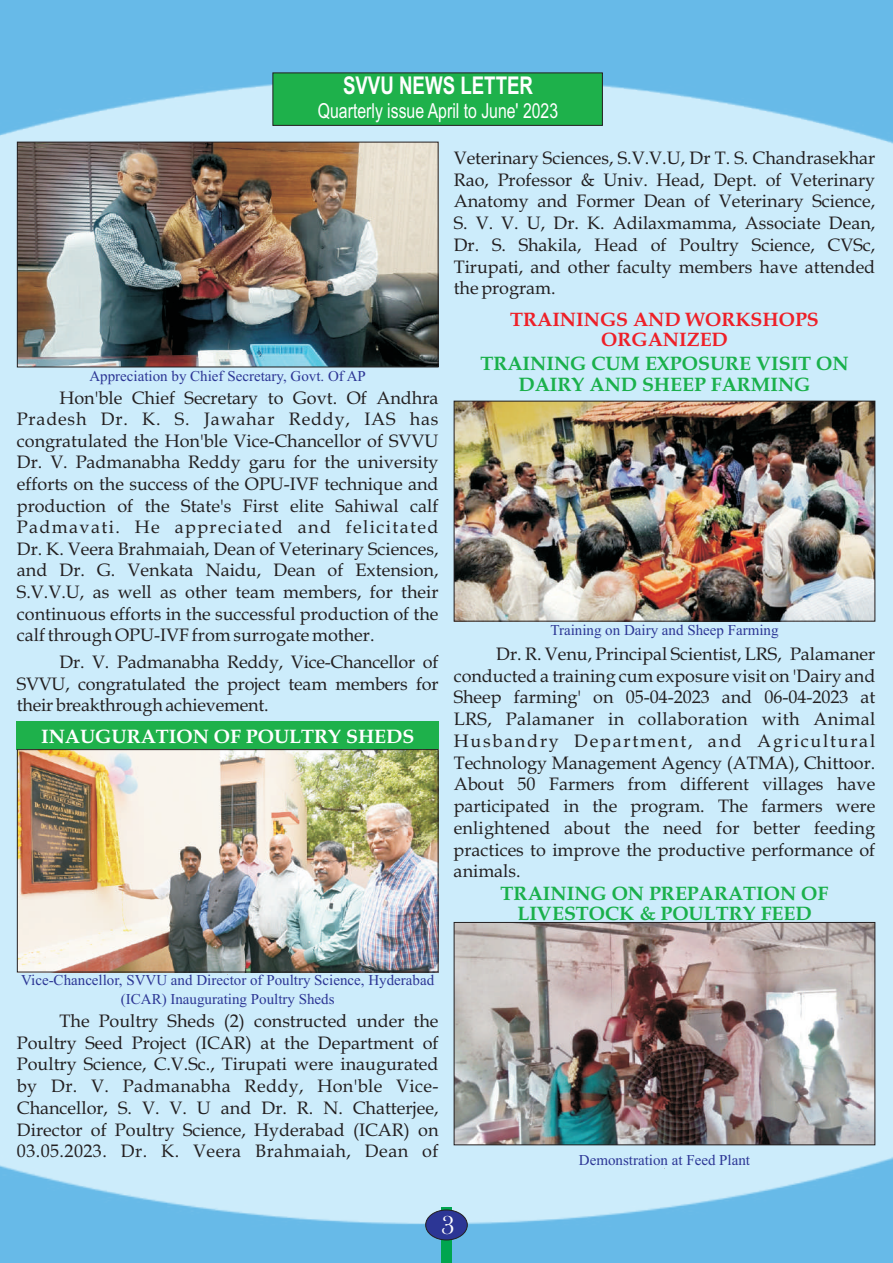
<style>
.page{position:relative;width:893px;height:1263px;background:#fff}
.page>*{position:absolute;margin:0;border:0;box-sizing:border-box;transform-origin:0 0}
.t1{font:27px "Bask Old Face";color:#fff}
.t2{font:700 24.45px "Arial";color:#fff;scale:.76 1}
.t3{font:20.7px "Arial";color:#fff;scale:.76 1}
.t4{font:700 19.5px/20.7px "Book Antiqua";color:#1ab04b;text-align:center}
.t5{font:700 19.5px/20.7px "Book Antiqua";color:#ee2028;text-align:center}
.t6{font:700 19.5px "Book Antiqua";color:#fff}
.t7{font:18px/21.8px "Book Antiqua";color:#231f20;text-align:justify}
.t8{font:15px/19.5px "Times New Roman";color:#2c3695;text-align:center}
</style>
<div class="page">
<img style="left:0;top:0;width:893px;height:1263px">
<div style="left:441px;top:1206px;width:11px;height:57px;background:#00a54f"></div>
<div style="left:425px;top:1210px;width:42px;height:30px;background:#2c3695;border:1px solid #231f20;border-radius:50%"></div>
<div style="left:272px;top:73px;width:331px;height:53px;background:#1eb14b;border:1px solid #231f20"></div>
<img style="left:19px;top:144px;width:417px;height:221px">
<div style="left:17px;top:142px;width:421px;height:225px;border:1px solid #231f20"></div>
<div style="left:17px;top:721px;width:422px;height:28px;background:#1eb14b"></div>
<img style="left:19px;top:751px;width:417px;height:219px">
<div style="left:17px;top:749px;width:421px;height:223px;border:1px solid #231f20"></div>
<img style="left:456px;top:403px;width:417px;height:216px">
<div style="left:454px;top:401px;width:421px;height:220px;border:1px solid #231f20"></div>
<img style="left:456px;top:924px;width:417px;height:219px">
<div style="left:454px;top:922px;width:421px;height:223px;border:1px solid #231f20"></div>
<h2 class="t2" style="left:343px;top:76px;width:251px">SVVU NEWS LETTER</h2>
<p class="t3" style="left:318px;top:103px;width:318px">Quarterly issue April to June' 2023</p>
<p class="t7" style="left:454px;top:149px;width:423px">Veterinary Sciences, S.V.V.U, Dr T. S. Chandrasekhar Rao, Professor &amp; Univ. Head, Dept. of Veterinary Anatomy and Former Dean of Veterinary Science, S. V. V. U, Dr. K. Adilaxmamma, Associate Dean, Dr. S. Shakila, Head of Poultry Science, CVSc, Tirupati, and other faculty members have attended the program.</p>
<p class="t8" style="left:89px;top:367px;width:278px">Appreciation by Chief Secretary, Govt. Of AP</p>
<p class="t7" style="left:17px;top:389px;width:423px;text-indent:43px">Hon'ble Chief Secretary to Govt. Of Andhra Pradesh Dr. K. S. Jawahar Reddy, IAS has congratulated the Hon'ble Vice-Chancellor of SVVU Dr. V. Padmanabha Reddy garu for the university efforts on the success of the OPU-IVF technique and production of the State's First elite Sahiwal calf Padmavati. He appreciated and felicitated Dr. K. Veera Brahmaiah, Dean of Veterinary Sciences, and Dr. G. Venkata Naidu, Dean of Extension, S.V.V.U, as well as other team members, for their continuous efforts in the successful production of the calf through OPU-IVF from surrogate mother.</p>
<p class="t7" style="left:17px;top:653px;width:423px;text-indent:43px">Dr. V. Padmanabha Reddy, Vice-Chancellor of SVVU, congratulated the project team members for their breakthrough achievement.</p>
<p class="t6" style="left:41px;top:728px;width:375px">INAUGURATION OF POULTRY SHEDS</p>
<p class="t5" style="left:510px;top:311px;width:310px">TRAININGS AND WORKSHOPS<br>ORGANIZED</p>
<p class="t4" style="left:480px;top:355px;width:370px">TRAINING CUM EXPOSURE VISIT ON<br>DAIRY AND SHEEP FARMING</p>
<p class="t8" style="left:550px;top:622px;width:230px">Training on Dairy and Sheep Farming</p>
<p class="t7" style="left:454px;top:645px;width:423px;text-indent:43px">Dr. R. Venu, Principal Scientist, LRS, Palamaner conducted a training cum exposure visit on 'Dairy and Sheep farming' on 05-04-2023 and 06-04-2023 at LRS, Palamaner in collaboration with Animal Husbandry Department, and Agricultural Technology Management Agency (ATMA), Chittoor.<br>About 50 Farmers from different villages have participated in the program. The farmers were enlightened about the need for better feeding practices to improve the productive performance of animals.</p>
<p class="t4" style="left:501px;top:885px;width:329px">TRAINING ON PREPARATION OF<br>LIVESTOCK &amp; POULTRY FEED</p>
<p class="t8" style="left:21px;top:971px;width:414px">Vice-Chancellor, SVVU and Director of Poultry Science, Hyderabad (ICAR) Inaugurating Poultry Sheds</p>
<p class="t7" style="left:17px;top:1012px;width:423px;text-indent:43px">The Poultry Sheds (2) constructed under the Poultry Seed Project (ICAR) at the Department of Poultry Science, C.V.Sc., Tirupati were inaugurated by Dr. V. Padmanabha Reddy, Hon'ble Vice-Chancellor, S. V. V. U and Dr. R. N. Chatterjee, Director of Poultry Science, Hyderabad (ICAR) on 03.05.2023. Dr. K. Veera Brahmaiah, Dean of</p>
<p class="t8" style="left:579px;top:1151px;width:173px">Demonstration at Feed Plant</p>
<h1 class="t1" style="left:441px;top:1215px;width:15px">3</h1>
</div>
